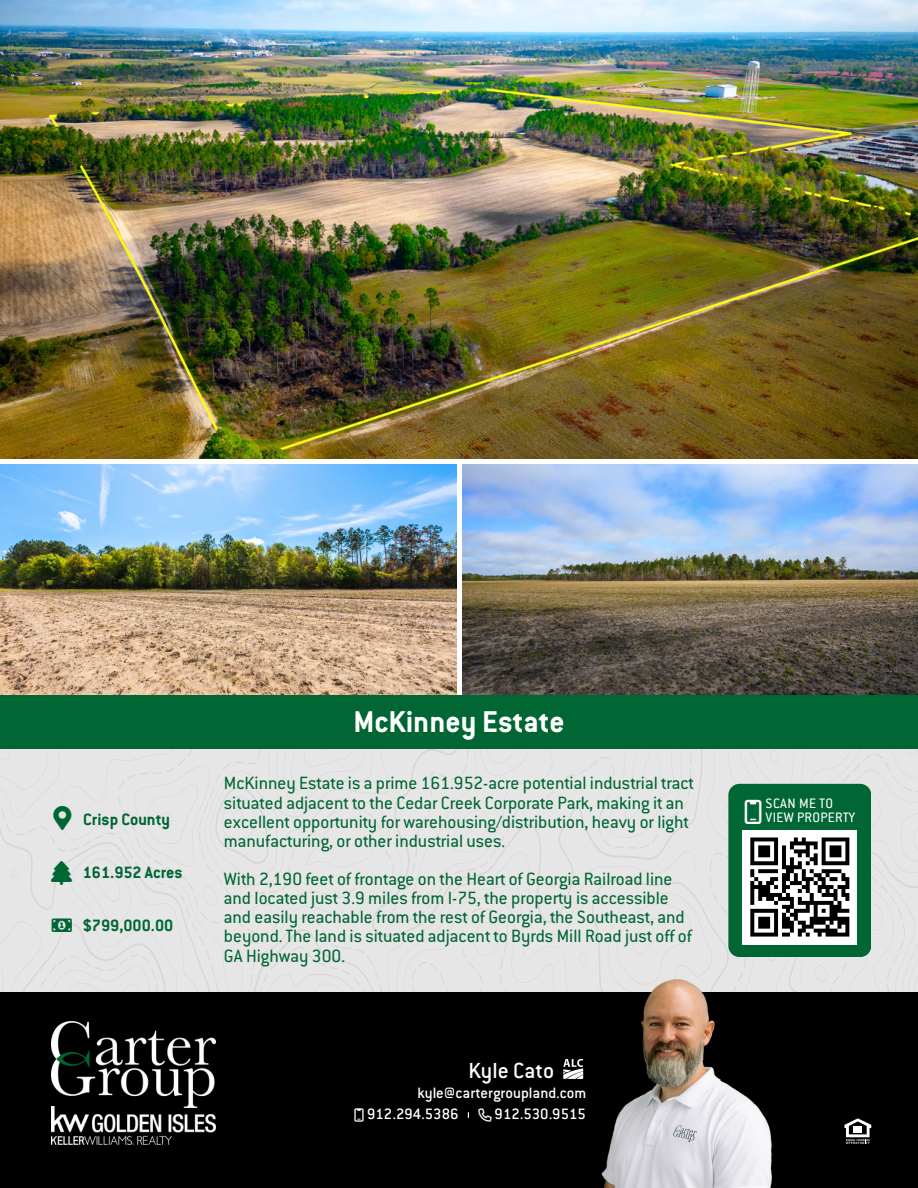
<style>
.page{position:relative;width:918px;height:1188px;background:#fff}
.page>*{position:absolute;margin:0;border:0;box-sizing:border-box;transform-origin:0 0}
.t1{font:700 33px "Conduit ITC";color:#fff}
.t2{font:500 24px "Conduit ITC";color:#fff}
.t3{font:19.5px/19.2px "Conduit ITC";color:#063}
.t4{font:700 18px "Conduit ITC";color:#063}
.t5{font:500 16.5px "Conduit ITC";color:#fff}
.t6{font:15px/13.5px "Conduit ITC";letter-spacing:.025em;color:#fff}
</style>
<div class="page">
<img style="left:0;top:0;width:918px;height:459px">
<img style="left:0;top:465px;width:457px;height:230px">
<img style="left:462px;top:465px;width:456px;height:230px">
<div style="left:0;top:695px;width:918px;height:53px;background:#063"></div>
<div style="left:0;top:993px;width:918px;height:195px;background:#000"></div>
<img style="left:51px;top:1022px;width:164px;height:122px">
<img style="left:601px;top:993px;width:170px;height:195px">
<svg style="left:844px;top:1118px;width:27px;height:26px"></svg>
<img style="left:563px;top:1058px;width:20px;height:21px">
<svg style="left:0;top:749px;width:918px;height:244px;background:#d3d8d6"></svg>
<h2 class="t4" style="left:83px;top:808px;width:88px">Crisp County</h2>
<p class="t4" style="left:83px;top:861px;width:101px">161.952 Acres</p>
<p class="t4" style="left:83px;top:915px;width:92px">$799,000.00</p>
<h1 class="t1" style="left:353px;top:702px;width:213px">McKinney Estate</h1>
<p class="t3" style="left:224px;top:773px;width:471px">McKinney Estate is a prime 161.952-acre potential industrial tract situated adjacent to the Cedar Creek Corporate Park, making it an excellent opportunity for warehousing/distribution, heavy or light manufacturing, or other industrial uses.</p>
<p class="t3" style="left:224px;top:869px;width:470px">With 2,190 feet of frontage on the Heart of Georgia Railroad line and located just 3.9 miles from I-75, the property is accessible and easily reachable from the rest of Georgia, the Southeast, and beyond. The land is situated adjacent to Byrds Mill Road just off of GA Highway 300.</p>
<h3 class="t2" style="left:468px;top:1056px;width:87px">Kyle Cato</h3>
<h3 class="t5" style="left:417px;top:1083px;width:171px">kyle@cartergroupland.com</h3>
<h3 class="t5" style="left:367px;top:1104px;width:93px">912.294.5386</h3>
<p class="t5" style="left:495px;top:1104px;width:93px">912.530.9515</p>
<p class="t6" style="left:766px;top:796px;width:91px">SCAN ME TO<br>VIEW PROPERTY</p>
</div>
